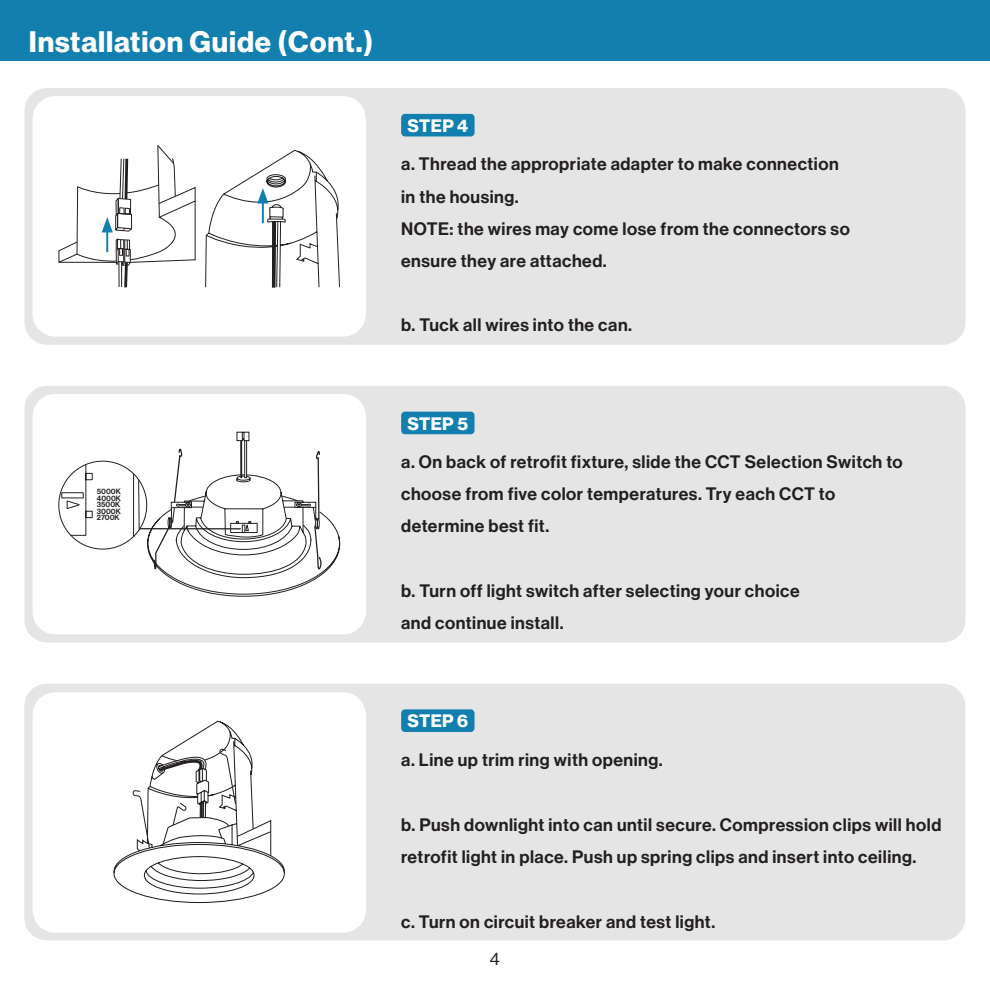
<style>
.page{position:relative;width:990px;height:990px;background:#fff}
.page>*{position:absolute;margin:0;border:0;box-sizing:border-box;transform-origin:0 0}
.t1{font:29px "N Haas Grotesk DS Pro 75 Bd";letter-spacing:.03em;color:#fff}
.t2{font:17.75px "N Haas Grotesk DS Pro 65 Md";letter-spacing:.03em;color:#231f20}
.t3{font:17.75px "N Haas Grotesk DS Pro 75 Bd";letter-spacing:.03em;color:#fff}
.t4{font:17.75px "N Haas Grotesk DS Pro 55 Rg";color:#231f20}
.t5{font:7.5px/6.5px "N Haas Grotesk DS Pro 65 Md";color:#231f20;text-align:justify}
</style>
<div class="page">
<div style="left:24px;top:88px;width:942px;height:257px;background:#e5e5e5;border-radius:22px"></div>
<div style="left:24px;top:386px;width:942px;height:256px;background:#e5e5e5;border-radius:22px"></div>
<div style="left:24px;top:684px;width:941px;height:256px;background:#e5e5e5;border-radius:22px"></div>
<div style="left:33px;top:96px;width:333px;height:241px;background:#fff;border-radius:22px"></div>
<div style="left:33px;top:394px;width:333px;height:240px;background:#fff;border-radius:22px"></div>
<div style="left:33px;top:692px;width:333px;height:241px;background:#fff;border-radius:22px"></div>
<div style="left:401px;top:114px;width:74px;height:22px;background:#137fae;border-radius:4px"></div>
<div style="left:401px;top:412px;width:74px;height:22px;background:#137fae;border-radius:4px"></div>
<div style="left:401px;top:709px;width:74px;height:23px;background:#137fae;border-radius:4px"></div>
<div style="left:0;top:0;width:990px;height:61px;background:#137fae"></div>
<svg style="left:59px;top:145px;width:137px;height:192px"></svg>
<svg style="left:205px;top:150px;width:135px;height:138px"></svg>
<svg style="left:61px;top:432px;width:279px;height:165px"></svg>
<hr style="left:133px;top:474px;width:1px;height:63px;background:#231f20">
<hr style="left:138px;top:480px;width:2px;height:50px;background:#231f20">
<hr style="left:140px;top:528px;width:100px;height:1px;background:#231f20">
<svg style="left:113px;top:721px;width:172px;height:182px"></svg>
<p class="t1" style="left:29px;top:25px;width:346px">Installation Guide (Cont.)</p>
<p class="t3" style="left:407px;top:115px;width:62px">STEP 4</p>
<p class="t2" style="left:401px;top:154px;width:439px">a. Thread the appropriate adapter to make connection</p>
<p class="t2" style="left:401px;top:186px;width:119px">in the housing.</p>
<p class="t2" style="left:401px;top:218px;width:450px">NOTE: the wires may come lose from the connectors so</p>
<p class="t2" style="left:401px;top:250px;width:207px">ensure they are attached.</p>
<p class="t2" style="left:401px;top:314px;width:233px">b. Tuck all wires into the can.</p>
<p class="t5" style="left:97px;top:488px;width:26px">5000K 4000K 3500K 3000K 2700K</p>
<p class="t3" style="left:407px;top:413px;width:62px">STEP 5</p>
<p class="t2" style="left:401px;top:452px;width:503px">a. On back of retrofit fixture, slide the CCT Selection Switch to</p>
<p class="t2" style="left:401px;top:484px;width:436px">choose from five color temperatures. Try each CCT to</p>
<p class="t2" style="left:401px;top:516px;width:150px">determine best fit.</p>
<p class="t2" style="left:401px;top:580px;width:400px">b. Turn off light switch after selecting your choice</p>
<p class="t2" style="left:401px;top:612px;width:164px">and continue install.</p>
<p class="t3" style="left:407px;top:711px;width:62px">STEP 6</p>
<p class="t2" style="left:401px;top:750px;width:263px">a. Line up trim ring with opening.</p>
<p class="t2" style="left:401px;top:814px;width:542px">b. Push downlight into can until secure. Compression clips will hold</p>
<p class="t2" style="left:401px;top:847px;width:517px">retrofit light in place. Push up spring clips and insert into ceiling.</p>
<p class="t2" style="left:401px;top:911px;width:316px">c. Turn on circuit breaker and test light.</p>
<p class="t4" style="left:490px;top:949px;width:12px">4</p>
</div>
